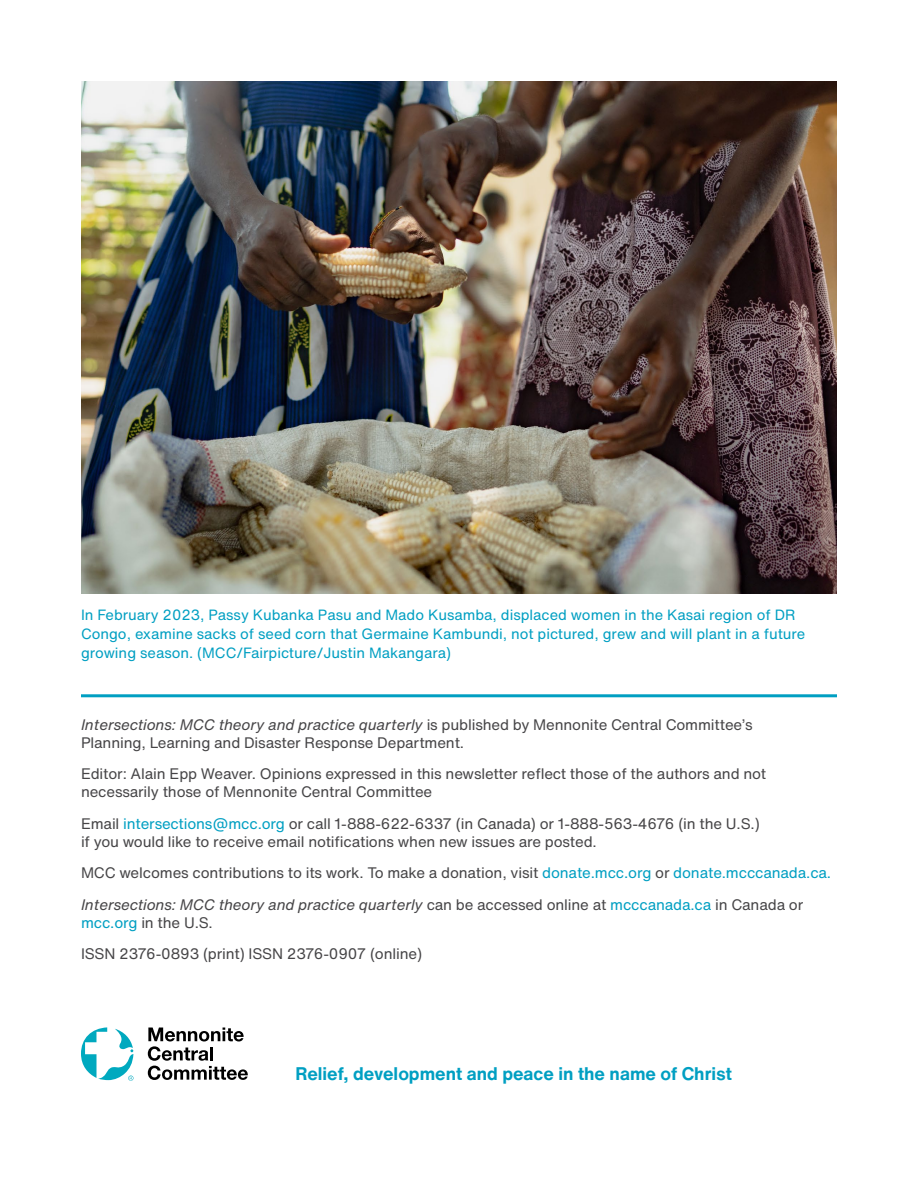
<style>
.page{position:relative;width:918px;height:1188px;background:#fff}
.page>*{position:absolute;margin:0;border:0;box-sizing:border-box;transform-origin:0 0}
.t1{font:700 18px "Helvetica Now Text";color:#009fc2}
.t2{font:15px/18px "Helvetica Now Text";letter-spacing:-.01em;color:#464547}
.t3{font:14.7px/18.8px "Helvetica Now Text";color:#009fc2}
.s1{font-style:italic}
.s2{color:#009fc2}
</style>
<div class="page">
<svg style="left:81px;top:1027px;width:52px;height:54px"></svg>
<svg style="left:148px;top:1028px;width:100px;height:52px"></svg>
<img style="left:81px;top:81px;width:756px;height:513px">
<hr style="left:81px;top:694px;width:756px;height:3px;background:#009fc2">
<p class="t3" style="left:81px;top:605px;width:726px">In February 2023, Passy Kubanka Pasu and Mado Kusamba, displaced women in the Kasai region of DR<br>Congo, examine sacks of seed corn that Germaine Kambundi, not pictured, grew and will plant in a future growing season. (MCC/Fairpicture/Justin Makangara)</p>
<p class="t2" style="left:81px;top:715px;width:673px"><span class="s1">Intersections: MCC theory and practice quarterly</span> is published by Mennonite Central Committee’s<br>Planning, Learning and Disaster Response Department.</p>
<p class="t2" style="left:81px;top:765px;width:687px">Editor: Alain Epp Weaver. Opinions expressed in this newsletter reflect those of the authors and not necessarily those of Mennonite Central Committee</p>
<p class="t2" style="left:81px;top:814px;width:680px">Email <span class="s2">intersections@mcc.org</span> or call 1-888-622-6337 (in Canada) or 1-888-563-4676 (in the U.S.) if you would like to receive email notifications when new issues are posted.</p>
<p class="t2" style="left:81px;top:857px;width:752px;line-height:31.5px">MCC welcomes contributions to its work. To make a donation, visit <span class="s2">donate.mcc.org</span> or <span class="s2">donate.mcccanada.ca.<br></span><span class="s1">Intersections: MCC theory and practice quarterly</span> can be accessed online at <span class="s2">mcccanada.ca</span> in Canada or</p>
<p class="t2" style="left:81px;top:906px;width:343px;line-height:31.5px"><span class="s2">mcc.org</span> in the U.S.<br>ISSN 2376-0893 (print) ISSN 2376-0907 (online)</p>
<p class="t1" style="left:295px;top:1060px;width:438px">Relief, development and peace in the name of Christ</p>
</div>
